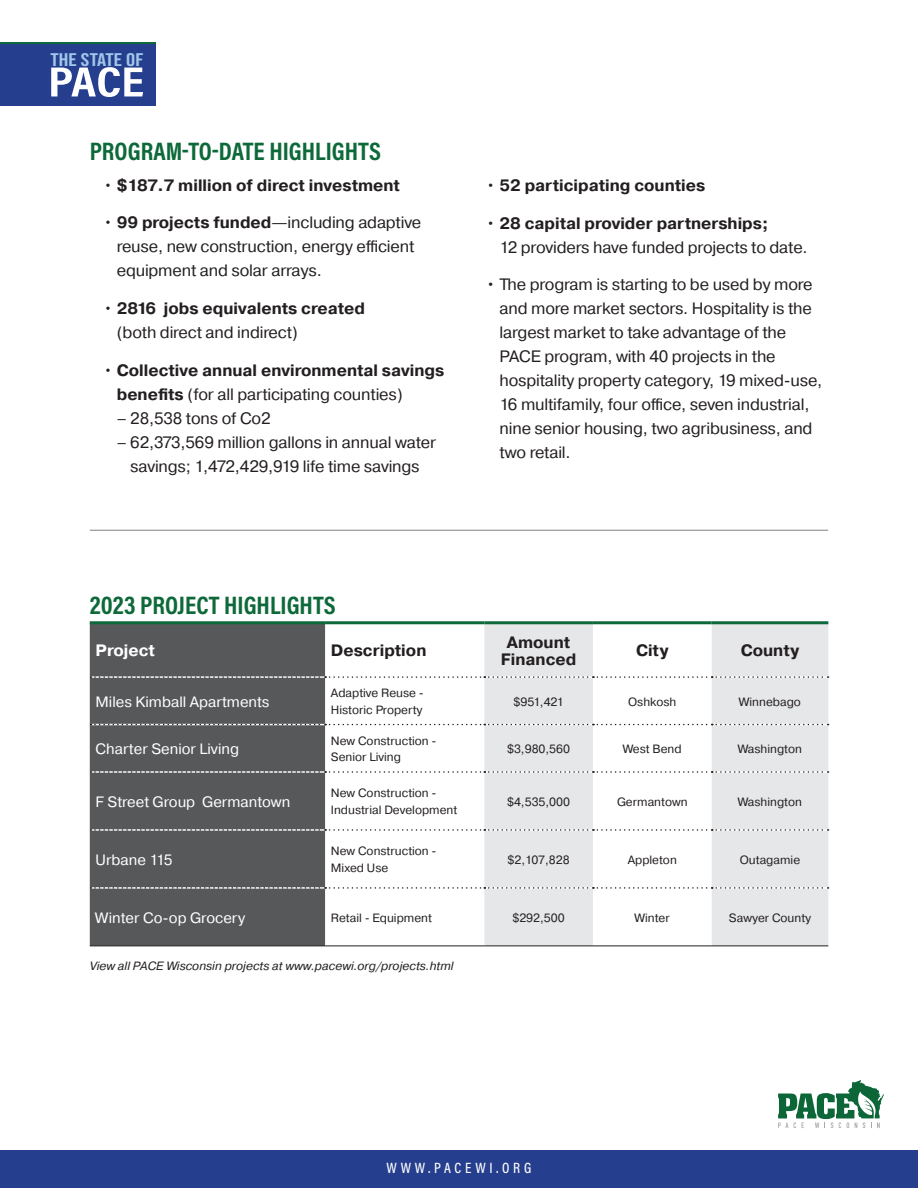
<style>
.page{position:relative;width:918px;height:1188px;background:#fff}
.page>*{position:absolute;margin:0;border:0;box-sizing:border-box;transform-origin:0 0}
.t1{font:700 42.75px "Acumin Pro Cond";color:#fff;scale:1.21 1}
.t2{font:700 25.5px "Acumin Pro Cond";color:#0d6939}
.t3{font:18.3px "Bebas Neue";letter-spacing:.01em;color:#a0c6e9;scale:1.24 1}
.t4{font:16.5px/24px "Pragmatica";letter-spacing:-.01em;color:#231f20}
.t5{font:700 16.5px/24px "Pragmatica";color:#231f20}
.t6{font:700 16.5px "Pragmatica";color:#fff}
.t7{font:15px "Pragmatica";color:#fff}
.t8{font:500 15px "Acumin Pro Cond";letter-spacing:.245em;color:#fff}
.t9{font:12px/16.5px "Pragmatica";color:#231f20}
.t10{font:italic 12px "Pragmatica";color:#231f20}
.s1{font-weight:400}
.s2{font-weight:700}
</style>
<div class="page">
<div style="left:0;top:42px;width:155px;height:63px;background:#0d6939"></div>
<div style="left:0;top:44px;width:155px;height:61px;background:#253f8e"></div>
<div style="left:0;top:1151px;width:918px;height:37px;background:#253f8e"></div>
<svg style="left:778px;top:1080px;width:106px;height:48px"></svg>
<hr style="left:90px;top:530px;width:738px;height:1px;background:#808285">
<div style="left:90px;top:624px;width:235px;height:322px;background:#57585a"></div>
<svg style="left:484px;top:624px;width:344px;height:322px;fill:#e6e7e9"></svg>
<svg style="left:91px;top:676px;width:738px;height:2px"></svg>
<svg style="left:91px;top:724px;width:738px;height:1px"></svg>
<svg style="left:91px;top:771px;width:738px;height:2px"></svg>
<svg style="left:91px;top:829px;width:738px;height:2px"></svg>
<svg style="left:91px;top:887px;width:738px;height:2px"></svg>
<hr style="left:90px;top:621px;width:235px;height:3px;background:#0d6939">
<hr style="left:325px;top:621px;width:159px;height:3px;background:#0d6939">
<hr style="left:484px;top:621px;width:109px;height:3px;background:#0d6939">
<hr style="left:593px;top:621px;width:119px;height:3px;background:#0d6939">
<hr style="left:712px;top:621px;width:116px;height:3px;background:#0d6939">
<hr style="left:90px;top:946px;width:235px;height:1px;background:#231f20">
<hr style="left:325px;top:946px;width:159px;height:1px;background:#231f20">
<hr style="left:484px;top:946px;width:109px;height:1px;background:#231f20">
<hr style="left:593px;top:946px;width:119px;height:1px;background:#231f20">
<hr style="left:712px;top:946px;width:116px;height:1px;background:#231f20">
<p class="t3" style="left:50px;top:49px;width:77px">THE STATE OF</p>
<h1 class="t1" style="left:48px;top:54px;width:81px">PACE</h1>
<h2 class="t2" style="left:90px;top:135px;width:293px">PROGRAM-TO-DATE HIGHLIGHTS</h2>
<p class="t5" style="left:103px;top:173px;width:298px"><span class="s1">•</span> $187.7 million of direct investment</p>
<p class="t4" style="left:117px;top:211px;width:306px;text-indent:-13px">• <span class="s2">99 projects funded</span>—including adaptive reuse, new construction, energy efficient equipment and solar arrays.</p>
<p class="t5" style="left:117px;top:297px;width:250px;text-indent:-13px"><span class="s1">•</span> 2816 jobs equivalents created <span class="s1">(both direct and indirect)</span></p>
<p class="t5" style="left:117px;top:358px;width:329px;text-indent:-13px"><span class="s1">•</span> Collective annual environmental savings benefits <span class="s1">(for all participating counties)</span></p>
<p class="t4" style="left:117px;top:406px;width:155px">– 28,538 tons of Co2</p>
<p class="t4" style="left:117px;top:430px;width:321px;text-align:center">– 62,373,569 million gallons in annual water savings; 1,472,429,919 life time savings</p>
<p class="t5" style="left:486px;top:174px;width:221px"><span class="s1">•</span> 52 participating counties</p>
<p class="t4" style="left:499px;top:211px;width:310px;text-indent:-13px">• <span class="s2">28 capital provider partnerships;<br></span>12 providers have funded projects to date.</p>
<p class="t4" style="left:499px;top:273px;width:324px;text-indent:-13px">• The program is starting to be used by more and more market sectors. Hospitality is the largest market to take advantage of the PACE program, with 40 projects in the hospitality property category, 19 mixed-use, 16 multifamily, four office, seven industrial, nine senior housing, two agribusiness, and two retail.</p>
<h2 class="t2" style="left:90px;top:588px;width:247px">2023 PROJECT HIGHLIGHTS</h2>
<p class="t6" style="left:96px;top:640px;width:61px">Project</p>
<p class="t5" style="left:331px;top:639px;width:97px">Description</p>
<p class="t5" style="left:501px;top:633px;width:77px;line-height:17.5px;text-align:center">Amount<br>Financed</p>
<p class="t5" style="left:636px;top:639px;width:34px">City</p>
<p class="t5" style="left:741px;top:639px;width:60px">County</p>
<p class="t7" style="left:96px;top:692px;width:175px">Miles Kimball Apartments</p>
<p class="t9" style="left:331px;top:685px;width:94px">Adaptive Reuse -<br>Historic Property</p>
<p class="t9" style="left:514px;top:693px;width:52px">$951,421</p>
<p class="t9" style="left:628px;top:693px;width:50px">Oshkosh</p>
<p class="t9" style="left:739px;top:693px;width:63px">Winnebago</p>
<p class="t7" style="left:96px;top:740px;width:145px">Charter Senior Living</p>
<p class="t9" style="left:331px;top:733px;width:107px">New Construction -<br>Senior Living</p>
<p class="t9" style="left:507px;top:741px;width:65px">$3,980,560</p>
<p class="t9" style="left:623px;top:741px;width:60px">West Bend</p>
<p class="t9" style="left:738px;top:741px;width:65px">Washington</p>
<p class="t7" style="left:96px;top:792px;width:196px">F Street Group Germantown</p>
<p class="t9" style="left:331px;top:785px;width:128px">New Construction -<br>Industrial Development</p>
<p class="t9" style="left:507px;top:794px;width:65px">$4,535,000</p>
<p class="t9" style="left:617px;top:794px;width:72px">Germantown</p>
<p class="t9" style="left:738px;top:794px;width:65px">Washington</p>
<p class="t7" style="left:96px;top:850px;width:78px">Urbane 115</p>
<p class="t9" style="left:331px;top:843px;width:107px">New Construction -<br>Mixed Use</p>
<p class="t9" style="left:508px;top:852px;width:64px">$2,107,828</p>
<p class="t9" style="left:628px;top:852px;width:51px">Appleton</p>
<p class="t9" style="left:740px;top:852px;width:62px">Outagamie</p>
<p class="t7" style="left:96px;top:908px;width:151px">Winter Co-op Grocery</p>
<p class="t9" style="left:331px;top:910px;width:102px">Retail - Equipment</p>
<p class="t9" style="left:512px;top:910px;width:54px">$292,500</p>
<p class="t9" style="left:635px;top:910px;width:37px">Winter</p>
<p class="t9" style="left:729px;top:910px;width:84px">Sawyer County</p>
<p class="t10" style="left:90px;top:958px;width:365px">View all PACE Wisconsin projects at www.pacewi.org/projects.html</p>
<p class="t8" style="left:387px;top:1158px;width:146px">WWW.PACEWI.ORG</p>
</div>
